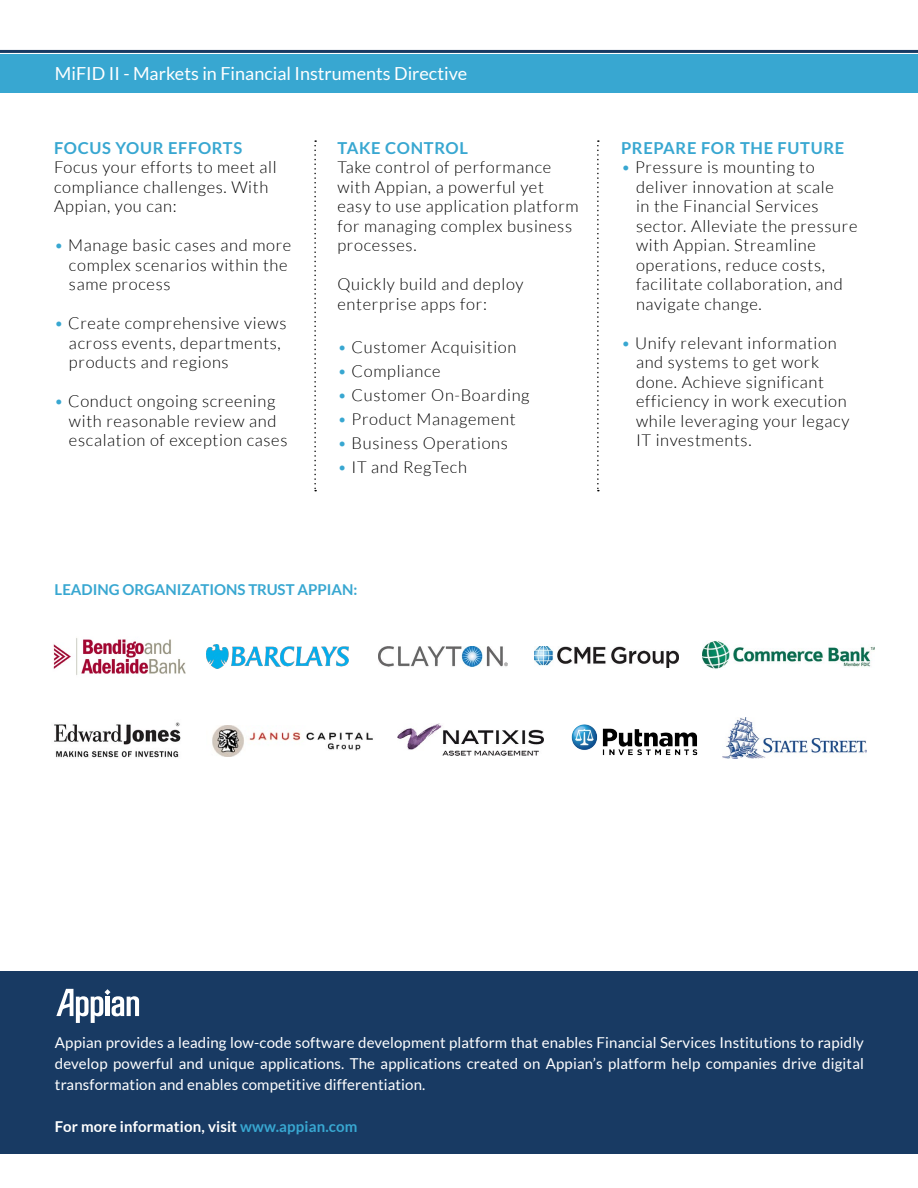
<style>
.page{position:relative;width:918px;height:1188px;background:#fff}
.page>*{position:absolute;margin:0;border:0;box-sizing:border-box;transform-origin:0 0}
.t1{font:18px "Lato";color:#fff}
.t2{font:300 16.5px/19.5px "Lato";letter-spacing:.04em;color:#000}
.t3{font:700 16.5px "Lato";letter-spacing:.04em;color:#38a7d1}
.t4{font:15px/21px "Lato";letter-spacing:.01em;color:#fff;text-align:justify}
.t5{font:700 15px "Lato";letter-spacing:.01em;color:#fff}
.t6{font:700 15px "Lato";color:#38a7d1}
.s1{color:#38a7d1}
</style>
<div class="page">
<div style="left:0;top:54px;width:918px;height:39px;background:#38a7d1"></div>
<hr style="left:0;top:50px;width:918px;height:3px;background:#183a63">
<svg style="left:314px;top:140px;width:2px;height:351px"></svg>
<svg style="left:597px;top:140px;width:2px;height:351px"></svg>
<div style="left:0;top:971px;width:918px;height:182px;background:#183a63"></div>
<svg style="left:56px;top:989px;width:83px;height:34px"></svg>
<img style="left:212px;top:725px;width:161px;height:31px">
<img style="left:398px;top:724px;width:145px;height:32px">
<img style="left:571px;top:724px;width:127px;height:32px">
<img style="left:534px;top:646px;width:144px;height:22px">
<img style="left:703px;top:640px;width:171px;height:30px">
<img style="left:722px;top:717px;width:144px;height:41px">
<img style="left:54px;top:722px;width:127px;height:36px">
<img style="left:53px;top:638px;width:133px;height:37px">
<img style="left:207px;top:644px;width:142px;height:24px">
<img style="left:378px;top:646px;width:130px;height:21px">
<p class="t1" style="left:55px;top:64px;width:414px">MiFID II - Markets in Financial Instruments Directive</p>
<p class="t3" style="left:54px;top:138px;width:190px">FOCUS YOUR EFFORTS</p>
<p class="t2" style="left:54px;top:158px;width:224px">Focus your efforts to meet all compliance challenges. With<br>Appian, you can:</p>
<p class="t2" style="left:69px;top:236px;width:224px;text-indent:-15px"><span class="s1">•</span> Manage basic cases and more complex scenarios within the same process</p>
<p class="t2" style="left:69px;top:314px;width:219px;text-indent:-15px"><span class="s1">•</span> Create comprehensive views across events, departments, products and regions</p>
<p class="t2" style="left:69px;top:392px;width:220px;text-indent:-15px"><span class="s1">•</span> Conduct ongoing screening with reasonable review and escalation of exception cases</p>
<p class="t3" style="left:338px;top:138px;width:132px">TAKE CONTROL</p>
<p class="t2" style="left:338px;top:158px;width:243px">Take control of performance with Appian, a powerful yet easy to use application platform for managing complex business processes.</p>
<p class="t2" style="left:338px;top:275px;width:188px">Quickly build and deploy enterprise apps for:</p>
<p class="t2" style="left:338px;top:338px;width:180px"><span class="s1">•</span> Customer Acquisition</p>
<p class="t2" style="left:338px;top:362px;width:105px"><span class="s1">•</span> Compliance</p>
<p class="t2" style="left:338px;top:386px;width:194px"><span class="s1">•</span> Customer On-Boarding</p>
<p class="t2" style="left:338px;top:410px;width:180px"><span class="s1">•</span> Product Management</p>
<p class="t2" style="left:338px;top:434px;width:172px"><span class="s1">•</span> Business Operations</p>
<p class="t2" style="left:338px;top:458px;width:131px"><span class="s1">•</span> IT and RegTech</p>
<p class="t6" style="left:55px;top:581px;width:304px">LEADING ORGANIZATIONS TRUST APPIAN:</p>
<p class="t3" style="left:621px;top:138px;width:225px">PREPARE FOR THE FUTURE</p>
<p class="t2" style="left:636px;top:158px;width:223px;text-indent:-15px"><span class="s1">•</span> Pressure is mounting to deliver innovation at scale<br>in the Financial Services sector. Alleviate the pressure with Appian. Streamline operations, reduce costs, facilitate collaboration, and navigate change.</p>
<p class="t2" style="left:636px;top:333px;width:215px;text-indent:-15px"><span class="s1">•</span> Unify relevant information and systems to get work done. Achieve significant efficiency in work execution while leveraging your legacy<br>IT investments.</p>
<p class="t4" style="left:55px;top:1032px;width:811px">Appian provides a leading low-code software development platform that enables Financial Services Institutions to rapidly develop powerful and unique applications. The applications created on Appian’s platform help companies drive digital transformation and enables competitive differentiation.</p>
<p class="t5" style="left:55px;top:1118px;width:304px">For more information, visit <span class="s1">www.appian.com</span></p>
</div>
